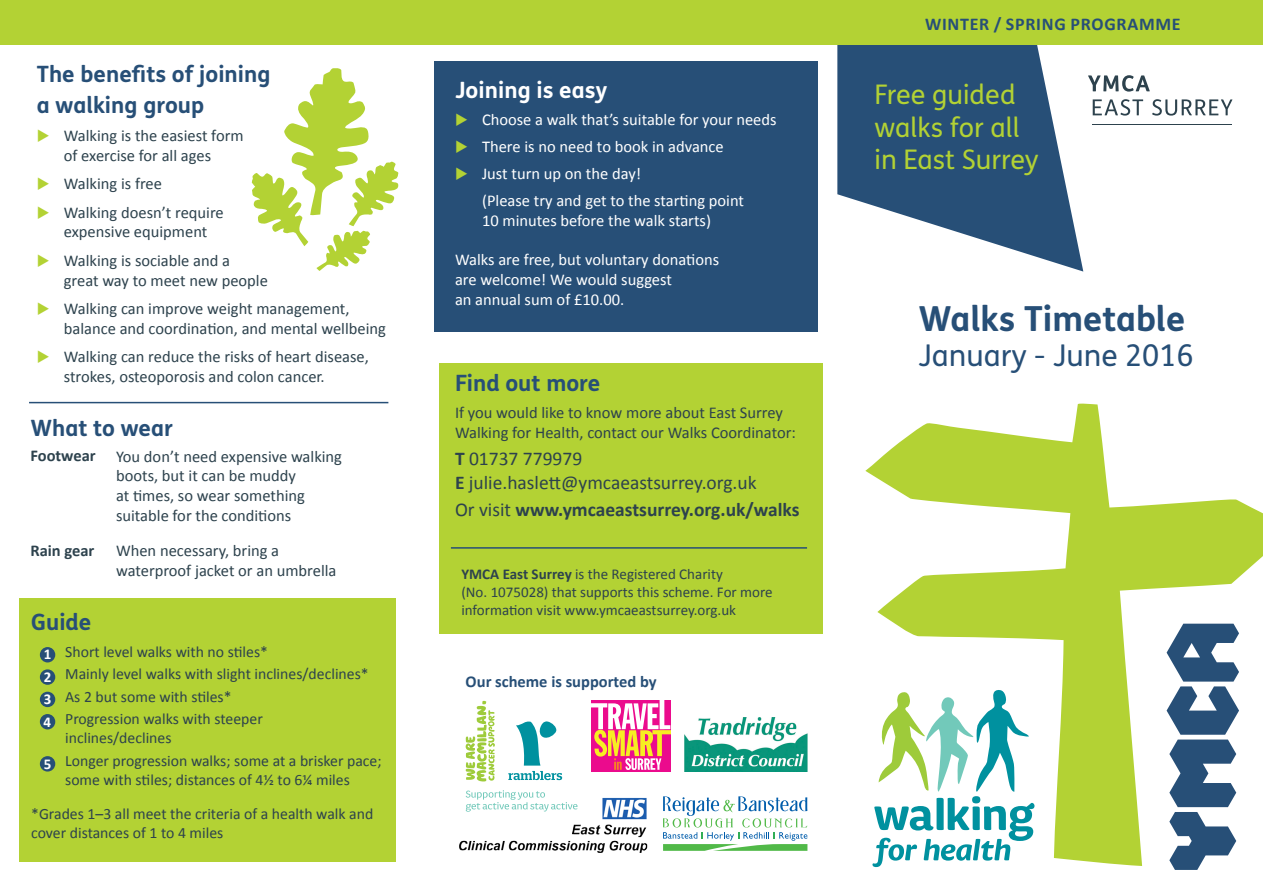
<style>
.page{position:relative;width:1263px;height:893px;background:#fff}
.page>*{position:absolute;margin:0;border:0;box-sizing:border-box;transform-origin:0 0}
.t1{font:700 34.5px "FS Me Pro";color:#274f77}
.t2{font:30px "FS Me Pro";color:#274f77}
.t3{font:27px/32.4px "FS Me Pro";color:#b3d234}
.t4{font:700 22.5px/30.6px "FS Me Pro";color:#274f77}
.t5{font:700 22.5px "FS Me Pro";color:#fff}
.t6{font:19.5px "Calibri";color:#2d424d}
.t7{font:700 19.5px "Calibri";color:#2d424d}
.t8{font:700 18px "Calibri";letter-spacing:.04em;color:#274f77}
.t9{font:16.5px/19.8px "Calibri";color:#2d424d}
.t10{font:16.5px/19.8px "Calibri";color:#fff}
.t11{font:700 16.5px "Calibri";color:#274f77}
.t12{font:700 16.5px "Calibri";color:#2d424d}
.t13{font:15.75px/18.9px "Calibri";color:#2d424d}
.t14{font:15px/18px "Calibri";color:#2d424d}
.t15{font:700 15px "Calibri";color:#fff}
.s1{font-weight:700}
.s2{font-weight:400}
</style>
<div class="page">
<div style="left:19px;top:598px;width:377px;height:264px;background:#b3d234"></div>
<div style="left:440px;top:363px;width:383px;height:271px;background:#b3d234"></div>
<div style="left:434px;top:61px;width:384px;height:271px;background:#274f77"></div>
<svg style="left:837px;top:45px;width:246px;height:227px;fill:#274f77"></svg>
<div style="left:0;top:0;width:1263px;height:45px;background:#b3d234"></div>
<svg style="left:508px;top:721px;width:54px;height:59px"></svg>
<svg style="left:466px;top:701px;width:29px;height:80px"></svg>
<svg style="left:466px;top:790px;width:79px;height:6px"></svg>
<img style="left:684px;top:717px;width:124px;height:55px">
<svg style="left:663px;top:796px;width:144px;height:55px"></svg>
<svg style="left:591px;top:700px;width:79px;height:70px"></svg>
<img style="left:460px;top:796px;width:188px;height:56px">
<svg style="left:865px;top:403px;width:398px;height:463px"></svg>
<svg style="left:1166px;top:624px;width:73px;height:246px"></svg>
<svg style="left:1088px;top:75px;width:62px;height:17px"></svg>
<svg style="left:1093px;top:99px;width:50px;height:17px"></svg>
<svg style="left:1152px;top:99px;width:80px;height:17px"></svg>
<hr style="left:1093px;top:124px;width:139px;height:1px;background:#2d424d">
<hr style="left:451px;top:547px;width:356px;height:2px;background:#274f77">
<hr style="left:29px;top:402px;width:359px;height:1px;background:#274f77">
<svg style="left:251px;top:68px;width:147px;height:203px"></svg>
<div style="left:40px;top:647px;width:15px;height:15px;background:#274f77;border-radius:50%"></div>
<div style="left:40px;top:669px;width:15px;height:16px;background:#274f77;border-radius:50%"></div>
<div style="left:40px;top:692px;width:15px;height:15px;background:#274f77;border-radius:50%"></div>
<div style="left:40px;top:714px;width:15px;height:15px;background:#274f77;border-radius:50%"></div>
<div style="left:40px;top:756px;width:15px;height:15px;background:#274f77;border-radius:50%"></div>
<p class="t4" style="left:37px;top:58px;width:235px">The benefits of joining a walking group</p>
<p class="t9" style="left:64px;top:126px;width:181px">Walking is the easiest form of exercise for all ages</p>
<p class="t9" style="left:64px;top:174px;width:100px">Walking is free</p>
<p class="t9" style="left:64px;top:202px;width:161px">Walking doesn’t require expensive equipment</p>
<p class="t9" style="left:64px;top:250px;width:206px">Walking is sociable and a great way to meet new people</p>
<p class="t9" style="left:64px;top:298px;width:324px">Walking can improve weight management, balance and coordination, and mental wellbeing</p>
<p class="t9" style="left:64px;top:347px;width:307px">Walking can reduce the risks of heart disease, strokes, osteoporosis and colon cancer.</p>
<p class="t4" style="left:30px;top:412px;width:144px">What to wear</p>
<p class="t12" style="left:30px;top:444px;width:67px">Footwear</p>
<p class="t9" style="left:116px;top:446px;width:227px">You don’t need expensive walking boots, but it can be muddy<br>at times, so wear something suitable for the conditions</p>
<p class="t9" style="left:116px;top:541px;width:222px">When necessary, bring a waterproof jacket or an umbrella</p>
<p class="t12" style="left:30px;top:540px;width:66px">Rain gear</p>
<p class="t4" style="left:31px;top:605px;width:62px">Guide</p>
<p class="t13" style="left:65px;top:642px;width:204px">Short level walks with no stiles*</p>
<p class="t13" style="left:65px;top:665px;width:305px">Mainly level walks with slight inclines/declines*</p>
<p class="t13" style="left:65px;top:687px;width:168px">As 2 but some with stiles*</p>
<p class="t13" style="left:65px;top:710px;width:199px">Progression walks with steeper inclines/declines</p>
<p class="t13" style="left:65px;top:751px;width:318px">Longer progression walks; some at a brisker pace; some with stiles; distances of 4½ to 6¼ miles</p>
<p class="t13" style="left:31px;top:805px;width:344px">*Grades 1–3 all meet the criteria of a health walk and cover distances of 1 to 4 miles</p>
<p class="t15" style="left:44px;top:645px;width:9px">1</p>
<p class="t15" style="left:44px;top:667px;width:9px">2</p>
<p class="t15" style="left:44px;top:690px;width:9px">3</p>
<p class="t15" style="left:43px;top:712px;width:9px">4</p>
<p class="t15" style="left:44px;top:754px;width:9px">5</p>
<p class="t5" style="left:455px;top:73px;width:154px">Joining is easy</p>
<p class="t10" style="left:482px;top:110px;width:296px">Choose a walk that’s suitable for your needs</p>
<p class="t10" style="left:482px;top:137px;width:243px">There is no need to book in advance</p>
<p class="t10" style="left:482px;top:160px;width:264px;line-height:27px">Just turn up on the day!<br>(Please try and get to the starting point</p>
<p class="t10" style="left:482px;top:210px;width:231px">10 minutes before the walk starts)</p>
<p class="t10" style="left:455px;top:250px;width:266px">Walks are free, but voluntary donations are welcome! We would suggest<br>an annual sum of £10.00.</p>
<p class="t4" style="left:455px;top:367px;width:147px">Find out more</p>
<p class="t9" style="left:455px;top:403px;width:342px">If you would like to know more about East Surrey<br>Walking for Health, contact our Walks Coordinator:</p>
<p class="t6" style="left:455px;top:446px;width:129px"><span class="s1">T</span> 01737 779979</p>
<p class="t6" style="left:455px;top:470px;width:303px"><span class="s1">E</span> julie.haslett@ymcaeastsurrey.org.uk</p>
<p class="t7" style="left:455px;top:497px;width:346px"><span class="s2">Or visit</span> www.ymcaeastsurrey.org.uk/walks</p>
<p class="t14" style="left:461px;top:565px;width:313px"><span class="s1">YMCA East Surrey</span> is the Registered Charity<br>(No. 1075028) that supports this scheme. For more information visit www.ymcaeastsurrey.org.uk</p>
<p class="t11" style="left:466px;top:671px;width:192px">Our scheme is supported by</p>
<p class="t8" style="left:925px;top:12px;width:257px">WINTER / SPRING PROGRAMME</p>
<p class="t3" style="left:874px;top:78px;width:165px">Free guided walks for all in East Surrey</p>
<p class="t1" style="left:918px;top:292px;width:268px">Walks Timetable</p>
<p class="t2" style="left:918px;top:335px;width:277px">January - June 2016</p>
</div>
